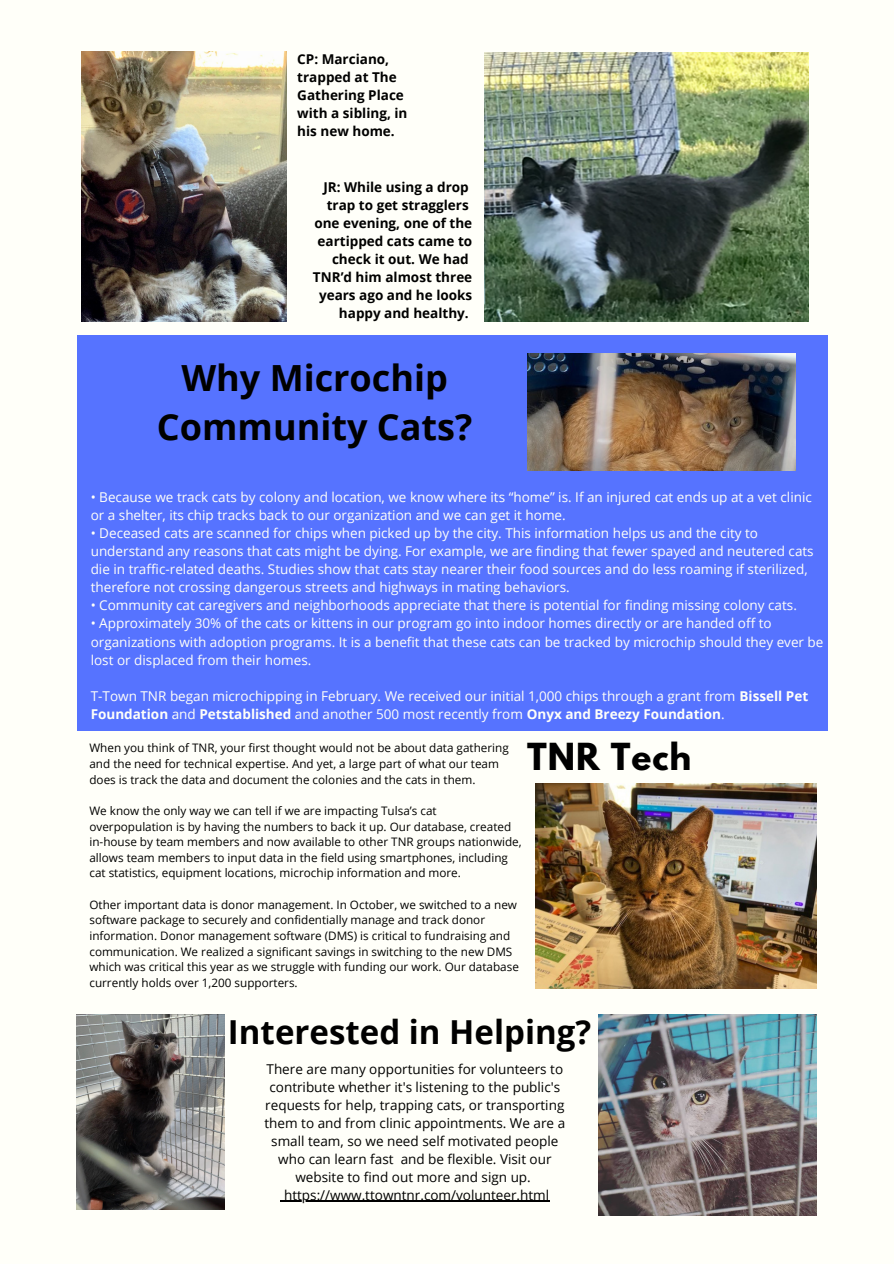
<style>
.page{position:relative;width:894px;height:1264px;background:#fff}
.page>*{position:absolute;margin:0;border:0;box-sizing:border-box;transform-origin:0 0}
.t1{font:700 36px/49.5px "Open Sans";color:#000;text-align:center}
.t2{font:700 33px "Open Sans";color:#000}
.t3{font:700 33px "League Spartan";letter-spacing:.03em;color:#000}
.t4{font:13.5px/18px "Open Sans";color:#fffff9}
.t5{font:13.5px/18px "Open Sans";color:#000;text-align:center}
.t6{font:700 13.5px/18px "Open Sans";color:#000;text-align:right}
.t7{font:11.7px/15.6px "Open Sans";color:#000}
.s1{font-weight:700}
</style>
<div class="page">
<div style="left:0;top:0;width:893px;height:1263px;background:#fffff9"></div>
<img style="left:535px;top:784px;width:281px;height:204px">
<img style="left:81px;top:51px;width:205px;height:271px">
<img style="left:484px;top:52px;width:323px;height:269px">
<div style="left:77px;top:335px;width:749px;height:396px;background:#5673ff"></div>
<img style="left:527px;top:353px;width:268px;height:117px">
<img style="left:77px;top:1014px;width:147px;height:195px">
<img style="left:598px;top:1014px;width:218px;height:201px">
<hr style="left:284px;top:1200px;width:265px;height:1px;background:#000">
<p class="t6" style="left:297px;top:49px;width:112px;text-align:left">CP: Marciano, trapped at The<br>Gathering Place with a sibling, in</p>
<p class="t6" style="left:297px;top:121px;width:99px">his new home.</p>
<p class="t6" style="left:323px;top:178px;width:147px">JR: While using a drop</p>
<p class="t6" style="left:326px;top:196px;width:143px">trap to get stragglers</p>
<p class="t6" style="left:314px;top:214px;width:159px">one evening, one of the eartipped cats came to check it out. We had</p>
<p class="t6" style="left:313px;top:268px;width:161px">TNR’d him almost three years ago and he looks happy and healthy.</p>
<p class="t1" style="left:157px;top:352px;width:317px">Why Microchip<br>Community Cats?</p>
<p class="t4" style="left:91px;top:488px;width:722px">• Because we track cats by colony and location, we know where its “home” is. If an injured cat ends up at a vet clinic or a shelter, its chip tracks back to our organization and we can get it home.</p>
<p class="t4" style="left:91px;top:524px;width:724px">• Deceased cats are scanned for chips when picked up by the city. This information helps us and the city to understand any reasons that cats might be dying. For example, we are finding that fewer spayed and neutered cats die in traffic-related deaths. Studies show that cats stay nearer their food sources and do less roaming if sterilized, therefore not crossing dangerous streets and highways in mating behaviors.</p>
<p class="t4" style="left:91px;top:596px;width:707px">• Community cat caregivers and neighborhoods appreciate that there is potential for finding missing colony cats.</p>
<p class="t4" style="left:91px;top:614px;width:734px">• Approximately 30% of the cats or kittens in our program go into indoor homes directly or are handed off to organizations with adoption programs. It is a benefit that these cats can be tracked by microchip should they ever be lost or displaced from their homes.</p>
<p class="t4" style="left:91px;top:686px;width:718px">T-Town TNR began microchipping in February. We received our initial 1,000 chips through a grant from <span class="s1">Bissell Pet<br>Foundation</span> and <span class="s1">Petstablished</span> and another 500 most recently from <span class="s1">Onyx and Breezy Foundation</span>.</p>
<p class="t7" style="left:89px;top:740px;width:421px">When you think of TNR, your first thought would not be about data gathering and the need for technical expertise. And yet, a large part of what our team does is track the data and document the colonies and the cats in them.</p>
<p class="t7" style="left:89px;top:802px;width:433px">We know the only way we can tell if we are impacting Tulsa’s cat overpopulation is by having the numbers to back it up. Our database, created in-house by team members and now available to other TNR groups nationwide, allows team members to input data in the field using smartphones, including cat statistics, equipment locations, microchip information and more.</p>
<p class="t7" style="left:89px;top:896px;width:431px">Other important data is donor management. In October, we switched to a new software package to securely and confidentially manage and track donor information. Donor management software (DMS) is critical to fundraising and communication. We realized a significant savings in switching to the new DMS which was critical this year as we struggle with funding our work. Our database currently holds over 1,200 supporters.</p>
<p class="t3" style="left:527px;top:740px;width:166px">TNR Tech</p>
<p class="t2" style="left:228px;top:1008px;width:365px">Interested in Helping?</p>
<p class="t5" style="left:264px;top:1059px;width:302px">There are many opportunities for volunteers to contribute whether it's listening to the public's requests for help, trapping cats, or transporting them to and from clinic appointments. We are a small team, so we need self motivated people who can learn fast and be flexible. Visit our website to find out more and sign up. https://www.ttowntnr.com/volunteer.html</p>
</div>
